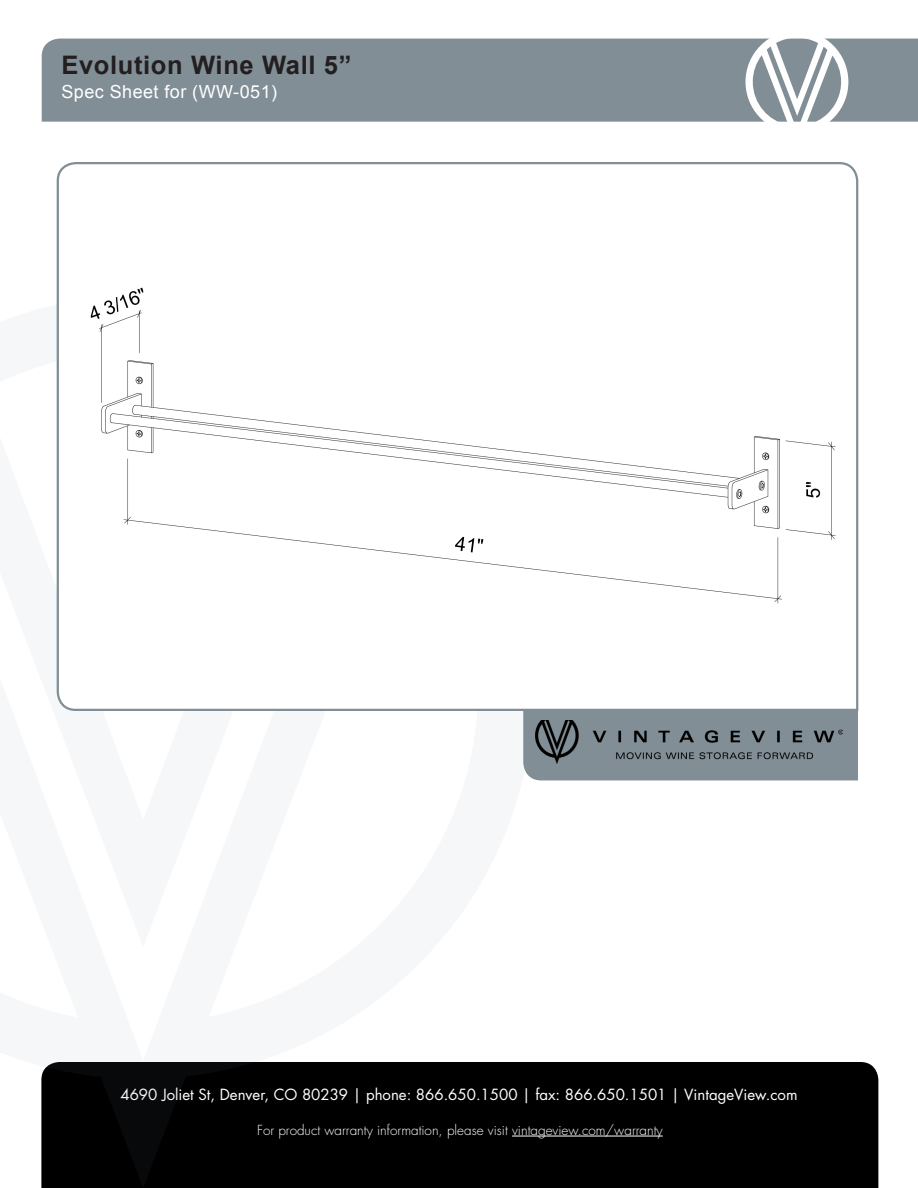
<style>
.page{position:relative;width:918px;height:1188px;background:#fff}
.page>*{position:absolute;margin:0;border:0;box-sizing:border-box;transform-origin:0 0}
.t1{font:700 25.5px "Arial";letter-spacing:.025em;color:#231f20}
.t2{font:18px "Arial";letter-spacing:.025em;color:#fff}
.t3{font:15px "Futura Std";color:#fff}
.t4{font:300 13.5px "Futura Std";color:#fff}
</style>
<div class="page">
<div style="left:534px;top:1062px;width:344px;height:126px;background:#000001"></div>
<div style="left:42px;top:39px;width:876px;height:83px;background:#818e96"></div>
<hr style="left:512px;top:1136px;width:151px;height:1px;background:#fff">
<svg style="left:745px;top:38px;width:103px;height:84px"></svg>
<svg style="left:41px;top:1062px;width:493px;height:126px;background:#010102"></svg>
<div style="left:523px;top:712px;width:335px;height:68px;background:#818e96"></div>
<img style="left:536px;top:721px;width:307px;height:42px">
<svg style="left:56px;top:162px;width:803px;height:550px"></svg>
<p class="t1" style="left:62px;top:48px;width:291px">Evolution Wine Wall 5”</p>
<p class="t2" style="left:62px;top:80px;width:217px">Spec Sheet for (WW-051)</p>
<p class="t3" style="left:120px;top:1084px;width:679px">4690 Joliet St, Denver, CO 80239 | phone: 866.650.1500 | fax: 866.650.1501 | VintageView.com</p>
<p class="t4" style="left:257px;top:1122px;width:407px">For product warranty information, please visit vintageview.com/warranty</p>
</div>
